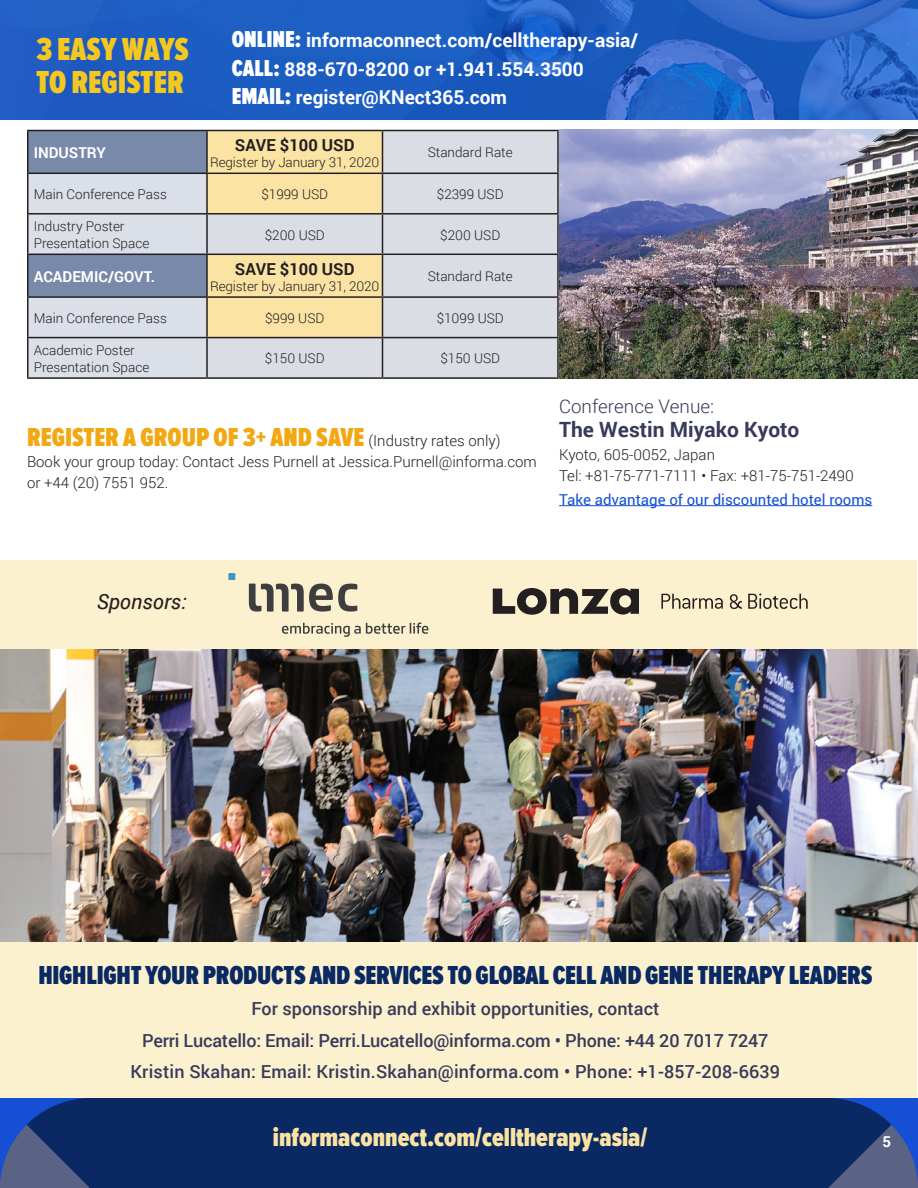
<style>
.page{position:relative;width:918px;height:1188px;background:#fff}
.page>*{position:absolute;margin:0;border:0;box-sizing:border-box;transform-origin:0 0}
.t1{font:900 33px/33px "Proxima Nova Ex Cn";color:#f5c81f}
.t2{font:900 27px "Proxima Nova Ex Cn";letter-spacing:-.01em;color:#0a2963}
.t3{font:900 27px "Proxima Nova Ex Cn";color:#f2a812}
.t4{font:900 27px "Proxima Nova Ex Cn";color:#fae3a3}
.t5{font:700 21px "Roboto";color:#373a5a}
.paratext{font:italic 21px "Roboto";color:#231f20}
.t6{font:700 19.05px "Roboto";color:#fff}
.t7{font:300 18.75px "Roboto";color:#373a5a}
.t8{font:500 18px "Roboto";color:#373a5a}
.t9{font:700 16.5px "Roboto";color:#231f20}
.t10{font:300 15px/21px "Roboto";color:#231f20}
.t11{font:15px "Roboto";color:#144fd4}
.t12{font:700 15px "Roboto";color:#fff}
.t13{font:300 13.5px/16.5px "Roboto";color:#231f20}
.s1{font-family:"Proxima Nova Ex Cn";font-weight:900;font-size:23.85px}
.s2{font-family:"Roboto";font-weight:300;font-size:15px;color:#231f20}
</style>
<div class="page">
<div style="left:0;top:560px;width:916px;height:544px;background:#fcf1cf"></div>
<div style="left:0;top:1098px;width:918px;height:90px;background:#0a2963"></div>
<svg style="left:0;top:0;width:918px;height:120px;background:#215fc3"></svg>
<hr style="left:559px;top:505px;width:313px;height:1px;background:#144fd4">
<img style="left:0;top:650px;width:918px;height:292px">
<img style="left:560px;top:130px;width:358px;height:249px">
<svg style="left:493px;top:588px;width:146px;height:27px"></svg>
<svg style="left:661px;top:594px;width:62px;height:15px"></svg>
<svg style="left:730px;top:594px;width:12px;height:15px"></svg>
<svg style="left:748px;top:593px;width:60px;height:16px"></svg>
<div style="left:228px;top:573px;width:7px;height:7px;background:#379abe"></div>
<svg style="left:249px;top:584px;width:108px;height:28px"></svg>
<svg style="left:282px;top:623px;width:146px;height:14px"></svg>
<div style="left:383px;top:131px;width:174px;height:246px;background:#dbdde4"></div>
<svg style="left:28px;top:131px;width:354px;height:246px;background:#d1cfc3"></svg>
<hr style="left:27px;top:130px;width:180px;height:1px;background:#231f20">
<hr style="left:27px;top:131px;width:1px;height:42px;background:#231f20">
<hr style="left:207px;top:130px;width:175px;height:1px;background:#231f20">
<hr style="left:206px;top:131px;width:2px;height:42px;background:#231f20">
<hr style="left:382px;top:130px;width:177px;height:1px;background:#231f20">
<hr style="left:382px;top:131px;width:1px;height:42px;background:#231f20">
<hr style="left:557px;top:131px;width:2px;height:42px;background:#231f20">
<hr style="left:27px;top:173px;width:180px;height:1px;background:#231f20">
<hr style="left:27px;top:174px;width:1px;height:39px;background:#231f20">
<hr style="left:207px;top:173px;width:175px;height:1px;background:#231f20">
<hr style="left:206px;top:174px;width:2px;height:39px;background:#231f20">
<hr style="left:382px;top:173px;width:177px;height:1px;background:#231f20">
<hr style="left:382px;top:174px;width:1px;height:39px;background:#231f20">
<hr style="left:557px;top:174px;width:2px;height:39px;background:#231f20">
<hr style="left:27px;top:213px;width:180px;height:2px;background:#231f20">
<hr style="left:27px;top:215px;width:1px;height:39px;background:#231f20">
<hr style="left:207px;top:213px;width:175px;height:2px;background:#231f20">
<hr style="left:206px;top:215px;width:2px;height:39px;background:#231f20">
<hr style="left:382px;top:213px;width:177px;height:2px;background:#231f20">
<hr style="left:382px;top:215px;width:1px;height:39px;background:#231f20">
<hr style="left:557px;top:215px;width:2px;height:39px;background:#231f20">
<hr style="left:27px;top:254px;width:180px;height:1px;background:#231f20">
<hr style="left:27px;top:255px;width:1px;height:41px;background:#231f20">
<hr style="left:207px;top:254px;width:175px;height:1px;background:#231f20">
<hr style="left:206px;top:255px;width:2px;height:41px;background:#231f20">
<hr style="left:382px;top:254px;width:177px;height:1px;background:#231f20">
<hr style="left:382px;top:255px;width:1px;height:41px;background:#231f20">
<hr style="left:557px;top:255px;width:2px;height:41px;background:#231f20">
<hr style="left:27px;top:296px;width:180px;height:2px;background:#231f20">
<hr style="left:27px;top:298px;width:1px;height:39px;background:#231f20">
<hr style="left:207px;top:296px;width:175px;height:2px;background:#231f20">
<hr style="left:206px;top:298px;width:2px;height:39px;background:#231f20">
<hr style="left:382px;top:296px;width:177px;height:2px;background:#231f20">
<hr style="left:382px;top:298px;width:1px;height:39px;background:#231f20">
<hr style="left:557px;top:298px;width:2px;height:39px;background:#231f20">
<hr style="left:27px;top:337px;width:180px;height:1px;background:#231f20">
<hr style="left:27px;top:338px;width:1px;height:39px;background:#231f20">
<hr style="left:207px;top:337px;width:175px;height:1px;background:#231f20">
<hr style="left:206px;top:338px;width:2px;height:39px;background:#231f20">
<hr style="left:382px;top:337px;width:177px;height:1px;background:#231f20">
<hr style="left:382px;top:338px;width:1px;height:39px;background:#231f20">
<hr style="left:557px;top:338px;width:2px;height:39px;background:#231f20">
<hr style="left:27px;top:377px;width:180px;height:2px;background:#231f20">
<hr style="left:207px;top:377px;width:175px;height:2px;background:#231f20">
<hr style="left:382px;top:377px;width:177px;height:2px;background:#231f20">
<svg style="left:0;top:1098px;width:90px;height:90px"></svg>
<svg style="left:828px;top:1098px;width:90px;height:90px"></svg>
<p class="t1" style="left:36px;top:35px;width:154px">3 EASY WAYS<br>TO REGISTER</p>
<p class="t6" style="left:232px;top:27px;width:408px"><span class="s1">ONLINE:</span> informaconnect.com/celltherapy-asia/</p>
<p class="t6" style="left:232px;top:55px;width:354px"><span class="s1">CALL:</span> 888-670-8200 or +1.941.554.3500</p>
<p class="t6" style="left:232px;top:84px;width:277px"><span class="s1">EMAIL:</span> register@KNect365.com</p>
<p class="t12" style="left:34px;top:142px;width:74px">INDUSTRY</p>
<p class="t9" style="left:235px;top:133px;width:121px">SAVE $100 USD</p>
<p class="t13" style="left:210px;top:154px;width:171px">Register by January 31, 2020</p>
<p class="t13" style="left:428px;top:144px;width:86px">Standard Rate</p>
<p class="t13" style="left:34px;top:186px;width:135px">Main Conference Pass</p>
<p class="t13" style="left:261px;top:186px;width:68px">$1999 USD</p>
<p class="t13" style="left:437px;top:186px;width:68px">$2399 USD</p>
<p class="t13" style="left:34px;top:218px;width:117px">Industry Poster<br>Presentation Space</p>
<p class="t13" style="left:265px;top:226px;width:62px">$200 USD</p>
<p class="t13" style="left:440px;top:226px;width:62px">$200 USD</p>
<p class="t12" style="left:34px;top:266px;width:123px">ACADEMIC/GOVT.</p>
<p class="t9" style="left:235px;top:257px;width:121px">SAVE $100 USD</p>
<p class="t13" style="left:210px;top:278px;width:171px">Register by January 31, 2020</p>
<p class="t13" style="left:428px;top:268px;width:86px">Standard Rate</p>
<p class="t13" style="left:34px;top:309px;width:135px">Main Conference Pass</p>
<p class="t13" style="left:265px;top:309px;width:61px">$999 USD</p>
<p class="t13" style="left:437px;top:309px;width:69px">$1099 USD</p>
<p class="t13" style="left:34px;top:342px;width:117px">Academic Poster<br>Presentation Space</p>
<p class="t13" style="left:265px;top:350px;width:61px">$150 USD</p>
<p class="t13" style="left:440px;top:350px;width:61px">$150 USD</p>
<p class="t3" style="left:27px;top:422px;width:475px">REGISTER A GROUP OF 3+ AND SAVE <span class="s2">(Industry rates only)</span></p>
<p class="t10" style="left:27px;top:451px;width:511px">Book your group today: Contact Jess Purnell at Jessica.Purnell@informa.com or +44 (20) 7551 952.</p>
<p class="t7" style="left:559px;top:393px;width:157px">Conference Venue:</p>
<p class="t5" style="left:559px;top:415px;width:242px">The Westin Miyako Kyoto</p>
<p class="t10" style="left:559px;top:443px;width:296px">Kyoto, 605-0052, Japan<br>Tel: +81-75-771-7111 • Fax: +81-75-751-2490</p>
<p class="t11" style="left:559px;top:489px;width:315px">Take advantage of our discounted hotel rooms</p>
<p class="paratext" style="left:97px;top:586px;width:91px">Sponsors:</p>
<p class="t2" style="left:38px;top:960px;width:836px">HIGHLIGHT YOUR PRODUCTS AND SERVICES TO GLOBAL CELL AND GENE THERAPY LEADERS</p>
<p class="t8" style="left:251px;top:996px;width:409px">For sponsorship and exhibit opportunities, contact</p>
<p class="t8" style="left:142px;top:1028px;width:628px">Perri Lucatello: Email: Perri.Lucatello@informa.com • Phone: +44 20 7017 7247</p>
<p class="t8" style="left:131px;top:1059px;width:651px">Kristin Skahan: Email: Kristin.Skahan@informa.com • Phone: +1-857-208-6639</p>
<p class="t4" style="left:273px;top:1122px;width:376px">informaconnect.com/celltherapy-asia/</p>
<p class="t12" style="left:882px;top:1131px;width:10px">5</p>
</div>
